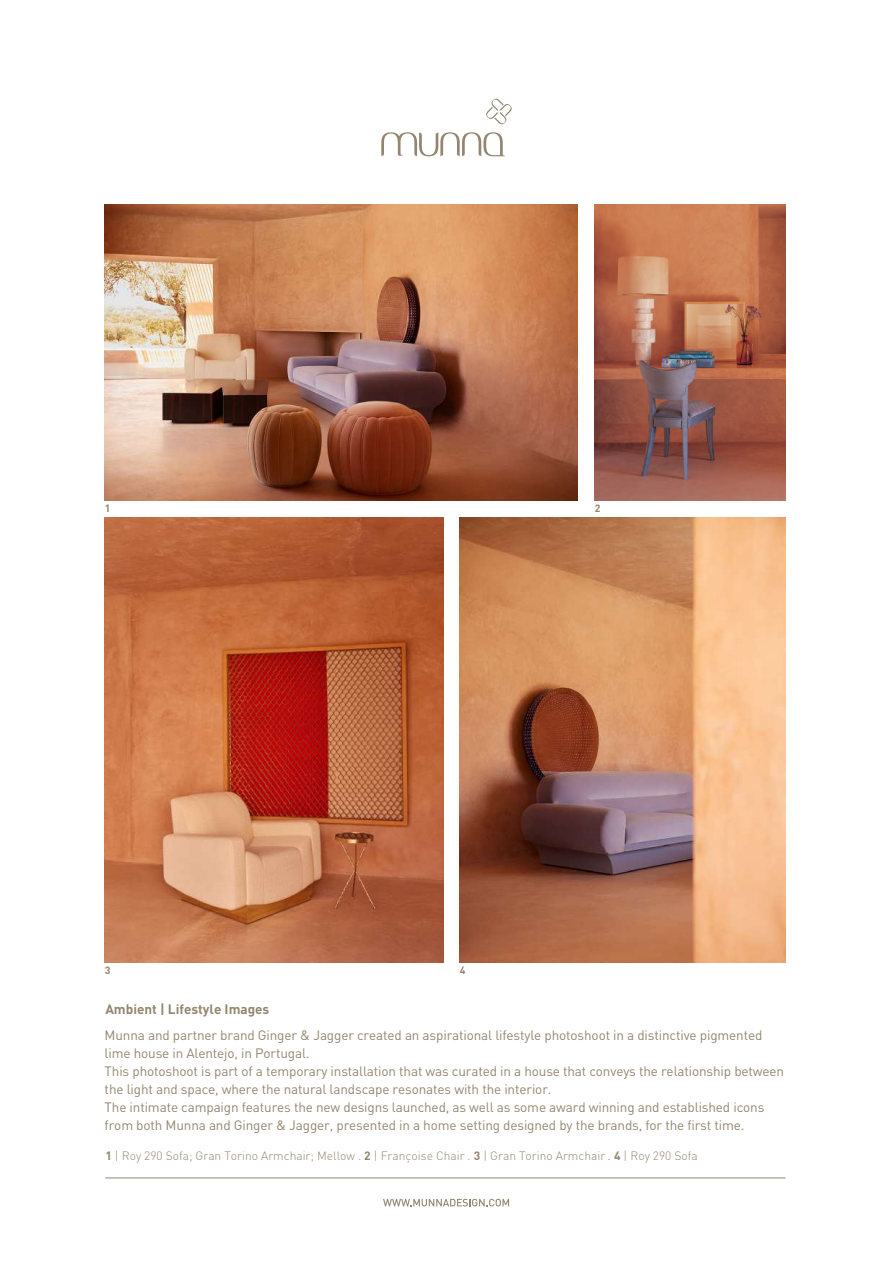
<style>
.page{position:relative;width:893px;height:1263px;background:#fff}
.page>*{position:absolute;margin:0;border:0;box-sizing:border-box;transform-origin:0 0}
.t1{font:13.5px/18px "DIN";letter-spacing:-.01em;color:#938671}
.t2{font:700 13.5px "DIN";color:#938671}
.t3{font:300 12px "DIN";color:#938671}
.t4{font:700 10.5px "DIN";color:#938671}
.s1{font-weight:700}
.s2{font-style:italic}
</style>
<div class="page">
<img style="left:105px;top:204px;width:472px;height:297px">
<img style="left:460px;top:517px;width:325px;height:446px">
<img style="left:105px;top:518px;width:339px;height:445px">
<img style="left:595px;top:204px;width:190px;height:297px">
<hr style="left:105px;top:1178px;width:681px;height:1px;background:#938671">
<svg style="left:383px;top:1199px;width:126px;height:7px"></svg>
<svg style="left:381px;top:132px;width:124px;height:24px"></svg>
<svg style="left:486px;top:99px;width:26px;height:25px"></svg>
<p class="t4" style="left:105px;top:501px;width:7px">1</p>
<p class="t4" style="left:595px;top:501px;width:7px">2</p>
<p class="t4" style="left:105px;top:963px;width:7px">3</p>
<p class="t4" style="left:460px;top:963px;width:7px">4</p>
<p class="t2" style="left:105px;top:1001px;width:165px">Ambient | Lifestyle Images</p>
<p class="t1" style="left:105px;top:1026px;width:681px">Munna and partner brand Ginger &amp; Jagger created an aspirational lifestyle photoshoot in a distinctive pigmented lime house in Alentejo, in Portugal.<br>This photoshoot is part of a temporary installation that was curated in a house that conveys the relationship between the light and space, where the natural landscape resonates with the interior.<br>The intimate campaign features the new designs launched, as well as some award winning and established icons from both Munna and Ginger &amp; Jagger, presented in a home setting designed by the brands, for the first time.</p>
<p class="t3" style="left:105px;top:1149px;width:594px"><span class="s1">1</span> | Roy 290 Sofa; Gran Torino Armchair; Mellow . <span class="s1">2</span> | Françoise Chair . <span class="s1">3</span> | Gran Torino Armchair <span class="s2">.</span> <span class="s1">4</span> | Roy 290 Sofa</p>
</div>
